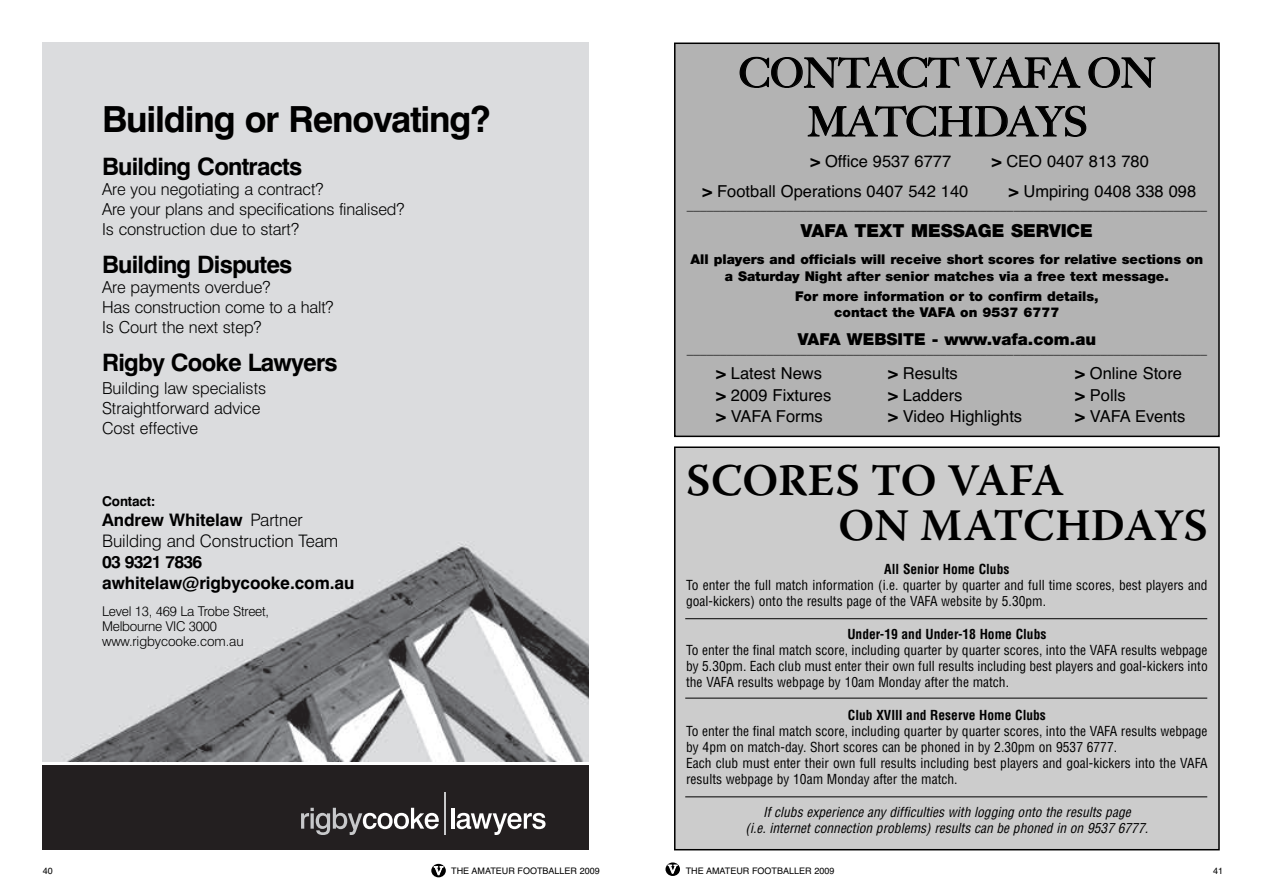
<style>
.page{position:relative;width:1263px;height:893px;background:#fff}
.page>*{position:absolute;margin:0;border:0;box-sizing:border-box;transform-origin:0 0}
.t1{font:600 45px/45px "Warnock Pro";color:#000}
.t2{font:500 40.5px/48.8px "Big Caslon";color:#000;text-align:center}
.t3{font:700 36px "Swiss 721 BT";letter-spacing:-.03em;color:#000}
.t4{font:700 24px "Swiss 721 BT";letter-spacing:-.03em;color:#000}
.t5{font:900 18px "Helvetica Neue";color:#000}
.t6{font:700 17.25px/20.4px "Swiss 721 BT";letter-spacing:-.005em;color:#000}
.t7{font:300 17.25px "Swiss 721 BT";letter-spacing:-.005em;color:#000}
.t8{font:300 16.5px/20px "Swiss 721 BT";letter-spacing:-.005em;color:#000}
.t9{font:16.5px "Helvetica";color:#000}
.t10{font:900 16.5px "Helvetica Neue";color:#000}
.t11{font:condensed 13.5px/16.2px "Helvetica";color:#000}
.t12{font:900 13.5px/16.2px "Helvetica Neue";color:#000;text-align:center}
.t13{font:italic condensed 13.5px/16.2px "Helvetica";color:#000;text-align:center}
.t14{font:700 condensed 13.5px "Helvetica";color:#000}
.t15{font:300 13.5px/15px "Swiss 721 BT";letter-spacing:-.02em;color:#000}
.t16{font:700 13.5px "Swiss 721 BT";letter-spacing:-.01em;color:#000}
.t17{font:700 12px "Helvetica";color:#000}
.t18{font:9px "Helvetica";color:#000}
.s1{font-weight:300}
.s2{font-weight:700}
.s3{font-family:"Bookman";font-weight:300;font-size:12px;color:#fff}
</style>
<div class="page">
<div style="left:665px;top:862px;width:15px;height:14px;background:#000;border-radius:50%"></div>
<div style="left:431px;top:864px;width:15px;height:13px;background:#000;border-radius:50%"></div>
<img style="left:43px;top:43px;width:546px;height:718px">
<div style="left:43px;top:765px;width:546px;height:85px;background:#231f20"></div>
<svg style="left:301px;top:808px;width:138px;height:27px"></svg>
<hr style="left:451px;top:808px;width:3px;height:21px;background:#fff">
<svg style="left:457px;top:813px;width:88px;height:22px"></svg>
<hr style="left:444px;top:793px;width:1px;height:42px;background:#c7c8ca">
<div style="left:675px;top:447px;width:544px;height:403px;background:#ccc"></div>
<div style="left:674px;top:446px;width:546px;height:404px;border:2px solid #000"></div>
<hr style="left:685px;top:618px;width:522px;height:1px;background:#000">
<hr style="left:685px;top:698px;width:522px;height:1px;background:#000">
<hr style="left:685px;top:796px;width:522px;height:1px;background:#000">
<div style="left:675px;top:43px;width:544px;height:393px;background:#b3b3b3"></div>
<div style="left:674px;top:43px;width:546px;height:394px;border:2px solid #000"></div>
<h3 class="t3" style="left:102px;top:106px;width:390px">Building or Renovating?</h3>
<h3 class="t4" style="left:102px;top:157px;width:202px">Building Contracts</h3>
<p class="t8" style="left:102px;top:180px;width:304px">Are you negotiating a contract?<br>Are your plans and specifications finalised?<br>Is construction due to start?</p>
<h3 class="t4" style="left:102px;top:256px;width:192px">Building Disputes</h3>
<p class="t8" style="left:102px;top:279px;width:233px">Are payments overdue?<br>Has construction come to a halt?<br>Is Court the next step?</p>
<h3 class="t4" style="left:102px;top:354px;width:237px">Rigby Cooke Lawyers</h3>
<p class="t8" style="left:102px;top:380px;width:166px">Building law specialists<br>Straightforward advice<br>Cost effective</p>
<p class="t16" style="left:102px;top:496px;width:55px">Contact:</p>
<p class="t6" style="left:102px;top:512px;width:202px">Andrew Whitelaw <span class="s1">Partner</span></p>
<p class="t7" style="left:102px;top:535px;width:238px">Building and Construction Team</p>
<p class="t6" style="left:102px;top:554px;width:254px">03 9321 7836 awhitelaw@rigbycooke.com.au</p>
<p class="t15" style="left:102px;top:605px;width:169px">Level 13, 469 La Trobe Street,<br>Melbourne VIC 3000 www.rigbycooke.com.au</p>
<h2 class="t2" style="left:739px;top:49px;width:418px">CONTACT VAFA ON<br>MATCHDAYS</h2>
<p class="t9" style="left:810px;top:152px;width:142px"><span class="s2">&gt;</span> Office 9537 6777</p>
<p class="t9" style="left:992px;top:152px;width:159px"><span class="s2">&gt;</span> CEO 0407 813 780</p>
<p class="t9" style="left:702px;top:182px;width:267px"><span class="s2">&gt;</span> Football Operations 0407 542 140</p>
<p class="t9" style="left:1009px;top:182px;width:189px"><span class="s2">&gt;</span> Umpiring 0408 338 098</p>
<p class="t17" style="left:687px;top:199px;width:522px">______________________________________________________________________________</p>
<h3 class="t5" style="left:801px;top:224px;width:294px">VAFA TEXT MESSAGE SERVICE</h3>
<p class="t12" style="left:690px;top:252px;width:514px">All players and officials will receive short scores for relative sections on a Saturday Night after senior matches via a free text message.</p>
<p class="t12" style="left:795px;top:289px;width:305px">For more information or to confirm details, contact the VAFA on 9537 6777</p>
<p class="t10" style="left:798px;top:333px;width:300px">VAFA WEBSITE - www.vafa.com.au</p>
<p class="t17" style="left:687px;top:342px;width:522px">______________________________________________________________________________</p>
<p class="t9" style="left:716px;top:364px;width:107px"><span class="s2">&gt;</span> Latest News</p>
<p class="t9" style="left:888px;top:364px;width:71px"><span class="s2">&gt;</span> Results</p>
<p class="t9" style="left:1075px;top:364px;width:108px"><span class="s2">&gt;</span> Online Store</p>
<p class="t9" style="left:716px;top:385px;width:117px"><span class="s2">&gt;</span> 2009 Fixtures</p>
<p class="t9" style="left:888px;top:385px;width:76px"><span class="s2">&gt;</span> Ladders</p>
<p class="t9" style="left:1075px;top:385px;width:52px"><span class="s2">&gt;</span> Polls</p>
<p class="t9" style="left:716px;top:407px;width:108px"><span class="s2">&gt;</span> VAFA Forms</p>
<p class="t9" style="left:888px;top:407px;width:136px"><span class="s2">&gt;</span> Video Highlights</p>
<p class="t9" style="left:1075px;top:407px;width:112px"><span class="s2">&gt;</span> VAFA Events</p>
<h1 class="t1" style="left:838px;top:462px;width:371px;text-indent:-152px">SCORES TO VAFA<br>ON MATCHDAYS</h1>
<p class="t14" style="left:884px;top:561px;width:127px">All Senior Home Clubs</p>
<p class="t11" style="left:686px;top:577px;width:523px">To enter the full match information (i.e. quarter by quarter and full time scores, best players and goal-kickers) onto the results page of the VAFA website by 5.30pm.</p>
<p class="t14" style="left:847px;top:626px;width:201px">Under-19 and Under-18 Home Clubs</p>
<p class="t11" style="left:686px;top:642px;width:523px;text-align:justify">To enter the final match score, including quarter by quarter scores, into the VAFA results webpage by 5.30pm. Each club must enter their own full results including best players and goal-kickers into the VAFA results webpage by 10am Monday after the match.</p>
<p class="t14" style="left:848px;top:707px;width:200px">Club XVIII and Reserve Home Clubs</p>
<p class="t11" style="left:686px;top:723px;width:523px">To enter the final match score, including quarter by quarter scores, into the VAFA results webpage by 4pm on match-day. Short scores can be phoned in by 2.30pm on 9537 6777.<br>Each club must enter their own full results including best players and goal-kickers into the VAFA results webpage by 10am Monday after the match.</p>
<p class="t13" style="left:746px;top:804px;width:404px">If clubs experience any difficulties with logging onto the results page<br>(i.e. internet connection problems) results can be phoned in on 9537 6777.</p>
<p class="t18" style="left:43px;top:866px;width:12px">40</p>
<p class="t18" style="left:434px;top:865px;width:167px"><span class="s3">V</span> THE AMATEUR FOOTBALLER 2009</p>
<p class="t18" style="left:668px;top:866px;width:167px"><span class="s3">V</span> THE AMATEUR FOOTBALLER 2009</p>
<p class="t18" style="left:1213px;top:866px;width:12px">41</p>
</div>
